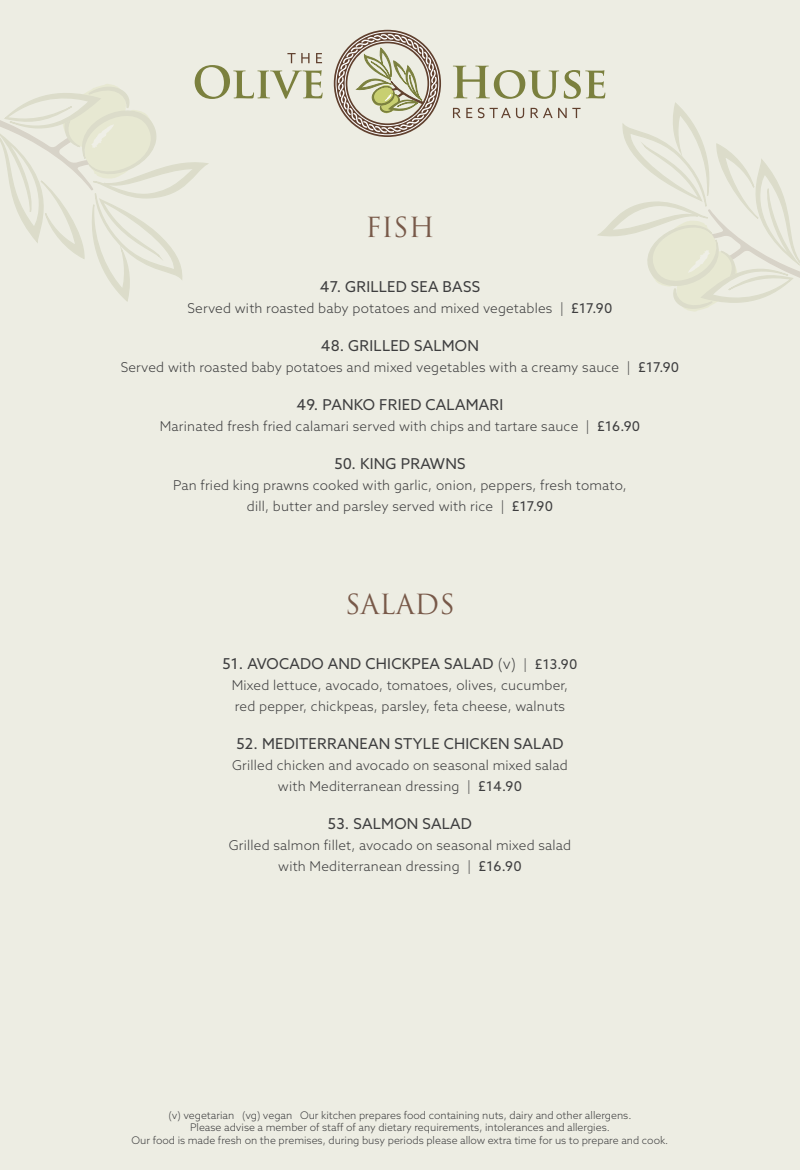
<style>
.page{position:relative;width:800px;height:1170px;background:#fff}
.page>*{position:absolute;margin:0;border:0;box-sizing:border-box;transform-origin:0 0}
.t1{font:27px "Trajan Pro";color:#785949}
.t2{font:15px "Azo Sans";letter-spacing:.015em;color:#3e3e3f}
.t3{font:300 13.5px/21px "Azo Sans";letter-spacing:.015em;color:#3e3e3f;text-align:center}
.t4{font:300 10.5px/12.6px "Azo Sans";color:#3e3e3f;text-align:center}
.s1{font-weight:400}
.s2{font-weight:300}
.s3{font-weight:300;font-size:13.5px}
.s4{font-size:13.5px}
</style>
<div class="page">
<div style="left:0;top:0;width:799px;height:1169px;background:#edede3"></div>
<svg style="left:334px;top:30px;width:107px;height:107px"></svg>
<svg style="left:0;top:53px;width:322px;height:249px"></svg>
<svg style="left:453px;top:66px;width:346px;height:245px"></svg>
<h1 class="t1" style="left:365px;top:210px;width:71px">FISH</h1>
<p class="t2" style="left:320px;top:277px;width:162px">47. GRILLED SEA BASS</p>
<p class="t3" style="left:187px;top:298px;width:426px">Served with roasted baby potatoes and mixed vegetables | <span class="s1">£17.90</span></p>
<p class="t2" style="left:321px;top:336px;width:159px">48. GRILLED SALMON</p>
<p class="t3" style="left:121px;top:357px;width:560px">Served with roasted baby potatoes and mixed vegetables with a creamy sauce | <span class="s1">£17.90</span></p>
<p class="t2" style="left:296px;top:395px;width:208px">49. PANKO FRIED CALAMARI</p>
<p class="t3" style="left:160px;top:416px;width:482px">Marinated fresh fried calamari served with chips and tartare sauce | <span class="s1">£16.90</span></p>
<p class="t2" style="left:334px;top:454px;width:133px">50. KING PRAWNS</p>
<p class="t3" style="left:173px;top:475px;width:455px">Pan fried king prawns cooked with garlic, onion, peppers, fresh tomato, dill, butter and parsley served with rice | <span class="s1">£17.90</span></p>
<h1 class="t1" style="left:345px;top:586px;width:111px">SALADS</h1>
<p class="t2" style="left:222px;top:653px;width:356px">51. AVOCADO AND CHICKPEA SALAD <span class="s2">(v)</span> <span class="s3">|</span> <span class="s4">£13.90</span></p>
<p class="t3" style="left:232px;top:674px;width:338px;text-align:left">Mixed lettuce, avocado, tomatoes, olives, cucumber, red pepper, chickpeas, parsley, feta cheese, walnuts</p>
<p class="t2" style="left:236px;top:733px;width:328px">52. MEDITERRANEAN STYLE CHICKEN SALAD</p>
<p class="t3" style="left:232px;top:754px;width:337px">Grilled chicken and avocado on seasonal mixed salad with Mediterranean dressing | <span class="s1">£14.90</span></p>
<p class="t2" style="left:328px;top:813px;width:145px">53. SALMON SALAD</p>
<p class="t3" style="left:229px;top:834px;width:344px">Grilled salmon fillet, avocado on seasonal mixed salad with Mediterranean dressing | <span class="s1">£16.90</span></p>
<p class="t4" style="left:131px;top:1108px;width:538px">(v) vegetarian (vg) vegan Our kitchen prepares food containing nuts, dairy and other allergens.<br>Please advise a member of staff of any dietary requirements, intolerances and allergies.<br>Our food is made fresh on the premises, during busy periods please allow extra time for us to prepare and cook.</p>
</div>
